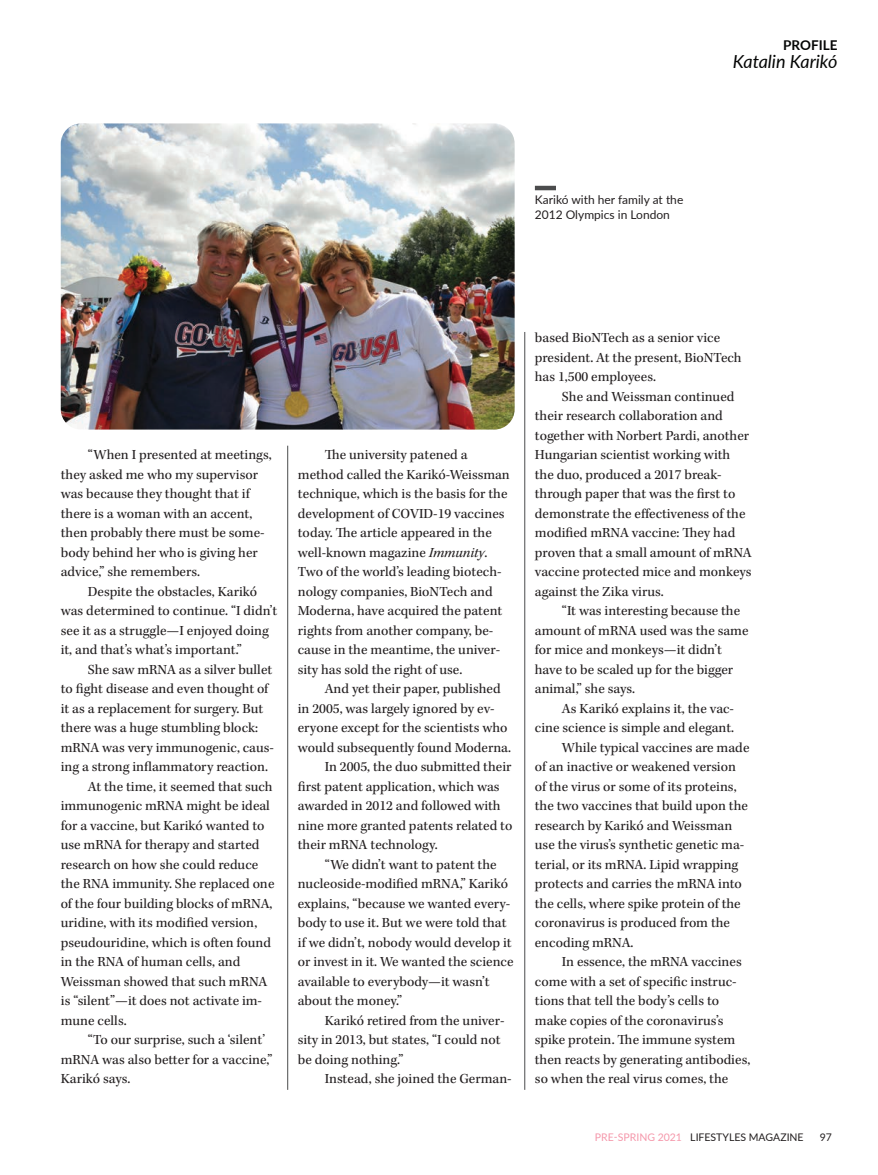
<style>
.page{position:relative;width:878px;height:1175px;background:#fff}
.page>*{position:absolute;margin:0;border:0;box-sizing:border-box;transform-origin:0 0}
.t1{font:italic 18px "Lato";letter-spacing:-.005em;color:#040504}
.Body_Copy{font:14.25px/19.5px "Kepler Std";color:#231f20}
.t2{font:700 13.5px "Lato";color:#040504}
.Captions_-_Black{font:12px/15px "Lato";color:#231f20}
.t3{font:10.5px "Lato";color:#231f20}
.s1{font-style:italic}
.s2{color:#f597aa}
</style>
<div class="page">
<img style="left:61px;top:123px;width:453px;height:306px">
<hr style="left:535px;top:186px;width:21px;height:4px;background:#4b4c4d">
<hr style="left:287px;top:445px;width:1px;height:644px;background:#4b4c4d">
<hr style="left:524px;top:332px;width:1px;height:757px;background:#4b4c4d">
<p class="t2" style="left:783px;top:35px;width:56px">PROFILE</p>
<p class="t1" style="left:732px;top:48px;width:106px">Katalin Karikó</p>
<p class="Captions_-_Black" style="left:535px;top:191px;width:150px">Karikó with her family at the<br>2012 Olympics in London</p>
<p class="Body_Copy" style="left:61px;top:445px;width:212px;text-indent:27px">“When I presented at meetings, they asked me who my supervisor was because they thought that if there is a woman with an accent, then probably there must be some&shy;body behind her who is giving her advice,” she remembers.</p>
<p class="Body_Copy" style="left:61px;top:582px;width:218px;text-indent:27px">Despite the obstacles, Karikó was determined to continue. “I didn’t see it as a struggle—I enjoyed doing it, and that’s what’s important.”</p>
<p class="Body_Copy" style="left:61px;top:660px;width:215px;text-indent:27px">She saw mRNA as a silver bullet to fight disease and even thought of it as a replacement for surgery. But there was a huge stumbling block: mRNA was very immunogenic, caus&shy;ing a strong inflammatory reaction.</p>
<p class="Body_Copy" style="left:61px;top:777px;width:215px;text-indent:27px">At the time, it seemed that such immunogenic mRNA might be ideal for a vaccine, but Karikó wanted to use mRNA for therapy and started research on how she could reduce the RNA immunity. She replaced one of the four building blocks of mRNA, uridine, with its modified version, pseudouridine, which is often found in the RNA of human cells, and<br>Weissman showed that such mRNA is “silent”—it does not activate im&shy;mune cells.</p>
<p class="Body_Copy" style="left:61px;top:1030px;width:213px;text-indent:27px">“To our surprise, such a ‘silent’ mRNA was also better for a vaccine,”<br>Karikó says.</p>
<p class="Body_Copy" style="left:298px;top:445px;width:213px;text-indent:27px">The university patened a method called the Karikó-Weissman technique, which is the basis for the development of COVID-19 vaccines today. The article appeared in the well-known magazine <span class="s1">Immunity</span>.<br>Two of the world’s leading biotech&shy;nology companies, BioNTech and<br>Moderna, have acquired the patent rights from another company, be&shy;cause in the meantime, the univer&shy;sity has sold the right of use.</p>
<p class="Body_Copy" style="left:298px;top:679px;width:215px;text-indent:27px">And yet their paper, published in 2005, was largely ignored by ev&shy;eryone except for the scientists who would subsequently found Moderna.</p>
<p class="Body_Copy" style="left:298px;top:757px;width:216px;text-indent:27px">In 2005, the duo submitted their first patent application, which was awarded in 2012 and followed with nine more granted patents related to their mRNA technology.</p>
<p class="Body_Copy" style="left:298px;top:855px;width:217px;text-indent:27px">“We didn’t want to patent the nucleoside-modified mRNA,” Karikó explains, “because we wanted every&shy;body to use it. But we were told that if we didn’t, nobody would develop it or invest in it. We wanted the science available to everybody—it wasn’t about the money.”</p>
<p class="Body_Copy" style="left:298px;top:1011px;width:208px;text-indent:27px">Karikó retired from the univer&shy;sity in 2013, but states, “I could not be doing nothing.”</p>
<p class="Body_Copy" style="left:325px;top:1069px;width:188px">Instead, she joined the German-</p>
<p class="Body_Copy" style="left:535px;top:328px;width:208px">based BioNTech as a senior vice president. At the present, BioNTech has 1,500 employees.</p>
<p class="Body_Copy" style="left:535px;top:387px;width:218px;text-indent:27px">She and Weissman continued their research collaboration and together with Norbert Pardi, another<br>Hungarian scientist working with the duo, produced a 2017 break&shy;through paper that was the first to demonstrate the effectiveness of the modified mRNA vaccine: They had proven that a small amount of mRNA vaccine protected mice and monkeys against the Zika virus.</p>
<p class="Body_Copy" style="left:535px;top:601px;width:215px;text-indent:27px">“It was interesting because the amount of mRNA used was the same for mice and monkeys—it didn’t have to be scaled up for the bigger animal,” she says.</p>
<p class="Body_Copy" style="left:535px;top:699px;width:201px;text-align:right">As Karikó explains it, the vac&shy;cine science is simple and elegant.</p>
<p class="Body_Copy" style="left:535px;top:738px;width:216px;text-indent:27px">While typical vaccines are made of an inactive or weakened version of the virus or some of its proteins, the two vaccines that build upon the research by Karikó and Weissman use the virus’s synthetic genetic ma&shy;terial, or its mRNA. Lipid wrapping protects and carries the mRNA into the cells, where spike protein of the coronavirus is produced from the encoding mRNA.</p>
<p class="Body_Copy" style="left:535px;top:952px;width:217px;text-indent:27px">In essence, the mRNA vaccines come with a set of specific instruc&shy;tions that tell the body’s cells to make copies of the coronavirus’s spike protein. The immune system then reacts by generating antibodies, so when the real virus comes, the</p>
<p class="t3" style="left:595px;top:1129px;width:210px"><span class="s2">PRE-SPRING 2021</span> LIFESTYLES MAGAZINE</p>
<p class="t3" style="left:819px;top:1129px;width:14px">97</p>
</div>
